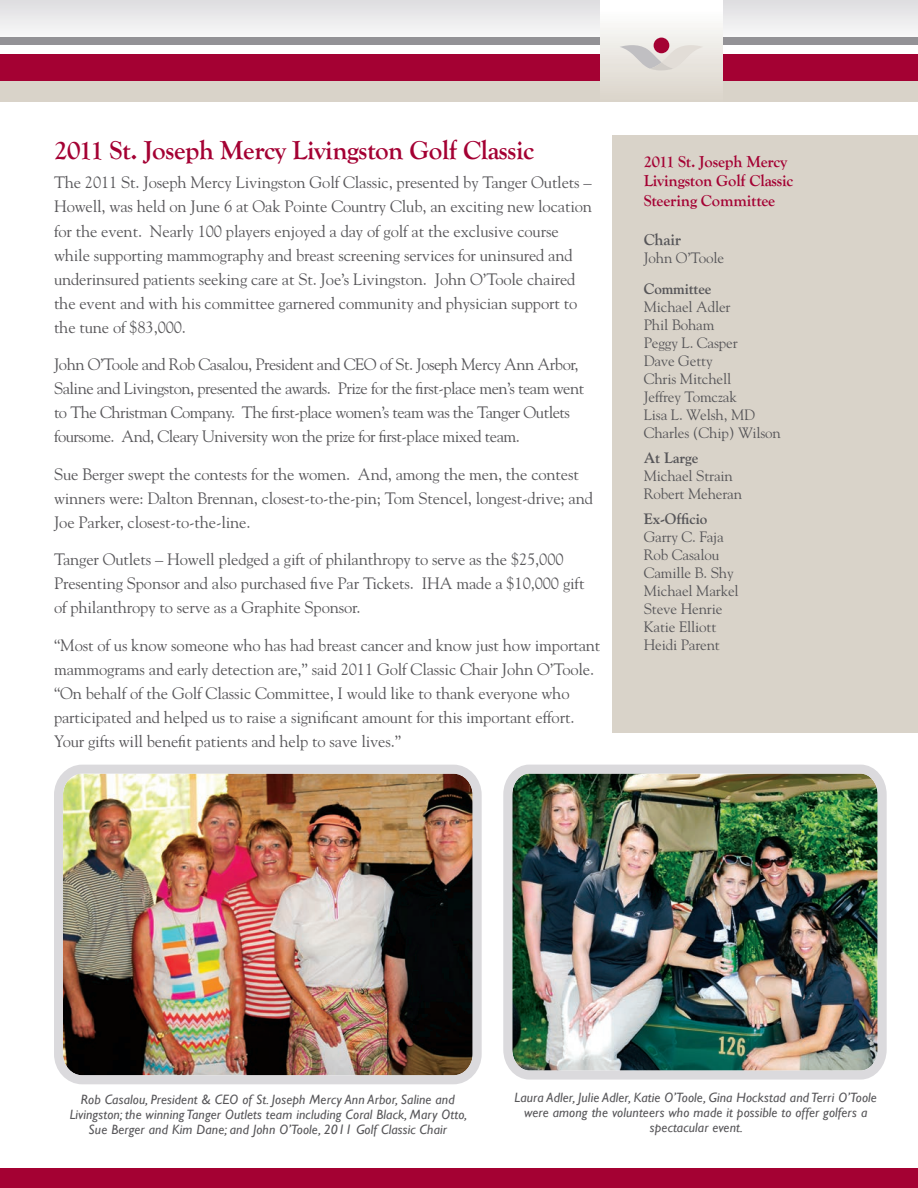
<style>
.page{position:relative;width:918px;height:1188px;background:#fff}
.page>*{position:absolute;margin:0;border:0;box-sizing:border-box;transform-origin:0 0}
.Headline{font:700 27px "Goudy Old Style T";letter-spacing:-.015em;color:#a40133}
.Body{font:16.5px/24px "Goudy";letter-spacing:-.01em;color:#575659}
.Body-2{font:16.5px/24px "Goudy";letter-spacing:-.03em;color:#575659}
.Sidebar_Head{font:700 16.5px/19.5px "Goudy Old Style T";letter-spacing:-.01em;color:#a40133}
.Sidebar_Body_Head{font:700 16.5px "Goudy Old Style T";letter-spacing:-.01em;color:#575659}
.Sidebar_Body{font:15px/18px "Goudy";letter-spacing:-.01em;color:#575659}
.t1{font:italic 13.5px/15px "Gill Sans";letter-spacing:.01em;color:#575659;text-align:center}
.s1{font-weight:700}
</style>
<div class="page">
<div style="left:0;top:54px;width:918px;height:47px;background:#d9d3c9"></div>
<svg style="left:0;top:0;width:918px;height:37px"></svg>
<div style="left:0;top:37px;width:918px;height:7px;background:#939296"></div>
<div style="left:0;top:54px;width:918px;height:27px;background:#a40133"></div>
<div style="left:601px;top:0;width:121px;height:101px;background:linear-gradient(to bottom,#fff,#dad4c9)"></div>
<svg style="left:620px;top:45px;width:83px;height:25px;background:#ddd9d6"></svg>
<div style="left:654px;top:38px;width:15px;height:15px;background:#a40133;border-radius:50%"></div>
<div style="left:0;top:1168px;width:918px;height:20px;background:#a40133"></div>
<img style="left:64px;top:775px;width:408px;height:299px">
<div style="left:54px;top:765px;width:428px;height:319px;border:9px solid #dbdadd;border-radius:25px"></div>
<div style="left:613px;top:135px;width:305px;height:597px;background:#d9d3c9"></div>
<img style="left:503px;top:764px;width:384px;height:316px">
<p class="Headline" style="left:54px;top:135px;width:482px">2011 St. Joseph Mercy Livingston Golf Classic</p>
<p class="Body" style="left:54px;top:170px;width:540px">The 2011 St. Joseph Mercy Livingston Golf Classic, presented by Tanger Outlets – Howell, was held on June 6 at Oak Pointe Country Club, an exciting new location for the event. Nearly 100 players enjoyed a day of golf at the exclusive course while supporting mammography and breast screening services for uninsured and underinsured patients seeking care at St. Joe’s Livingston. John O’Toole chaired the event and with his committee garnered community and physician support to the tune of $83,000.</p>
<p class="Body-2" style="left:54px;top:352px;width:532px">John O’Toole and Rob Casalou, President and CEO of St. Joseph Mercy Ann Arbor, Saline and Livingston, presented the awards. Prize for the first-place men’s team went to The Christman Company. The first-place women’s team was the Tanger Outlets foursome. And, Cleary University won the prize for first-place mixed team.</p>
<p class="Body" style="left:54px;top:461px;width:541px">Sue Berger swept the contests for the women. And, among the men, the contest winners were: Dalton Brennan, closest-to-the-pin; Tom Stencel, longest-drive; and<br>Joe Parker, closest-to-the-line.</p>
<p class="Body" style="left:54px;top:547px;width:532px">Tanger Outlets – Howell pledged a gift of philanthropy to serve as the $25,000<br>Presenting Sponsor and also purchased five Par Tickets. IHA made a $10,000 gift of philanthropy to serve as a Graphite Sponsor.</p>
<p class="Body" style="left:54px;top:632px;width:548px">“Most of us know someone who has had breast cancer and know just how important mammograms and early detection are,” said 2011 Golf Classic Chair John O’Toole. “On behalf of the Golf Classic Committee, I would like to thank everyone who participated and helped us to raise a significant amount for this important effort.<br>Your gifts will benefit patients and help to save lives.”</p>
<p class="Sidebar_Head" style="left:644px;top:152px;width:151px">2011 St. Joseph Mercy<br>Livingston Golf Classic</p>
<p class="Sidebar_Head" style="left:644px;top:191px;width:133px">Steering Committee</p>
<p class="Sidebar_Body_Head" style="left:644px;top:230px;width:39px">Chair</p>
<p class="Sidebar_Body" style="left:644px;top:248px;width:82px">John O’Toole</p>
<p class="Sidebar_Body" style="left:644px;top:280px;width:139px"><span class="s1">Committee<br></span>Michael Adler<br>Phil Boham<br>Peggy L. Casper<br>Dave Getty<br>Chris Mitchell<br>Jeffrey Tomczak<br>Lisa L. Welsh, MD<br>Charles (Chip) Wilson</p>
<p class="Sidebar_Body" style="left:644px;top:448px;width:100px"><span class="s1">At Large<br></span>Michael Strain<br>Robert Meheran</p>
<p class="Sidebar_Body" style="left:644px;top:509px;width:97px"><span class="s1">Ex-Officio<br></span>Garry C. Faja<br>Rob Casalou<br>Camille B. Shy<br>Michael Markel<br>Steve Henrie<br>Katie Elliott<br>Heidi Parent</p>
<p class="t1" style="left:70px;top:1091px;width:399px">Rob Casalou, President &amp; CEO of St. Joseph Mercy Ann Arbor, Saline and<br>Livingston; the winning Tanger Outlets team including Coral Black, Mary Otto,<br>Sue Berger and Kim Dane; and John O’Toole, 2011 Golf Classic Chair</p>
<p class="t1" style="left:515px;top:1090px;width:364px">Laura Adler, Julie Adler, Katie O’Toole, Gina Hockstad and Terri O’Toole were among the volunteers who made it possible to offer golfers a spectacular event.</p>
</div>
